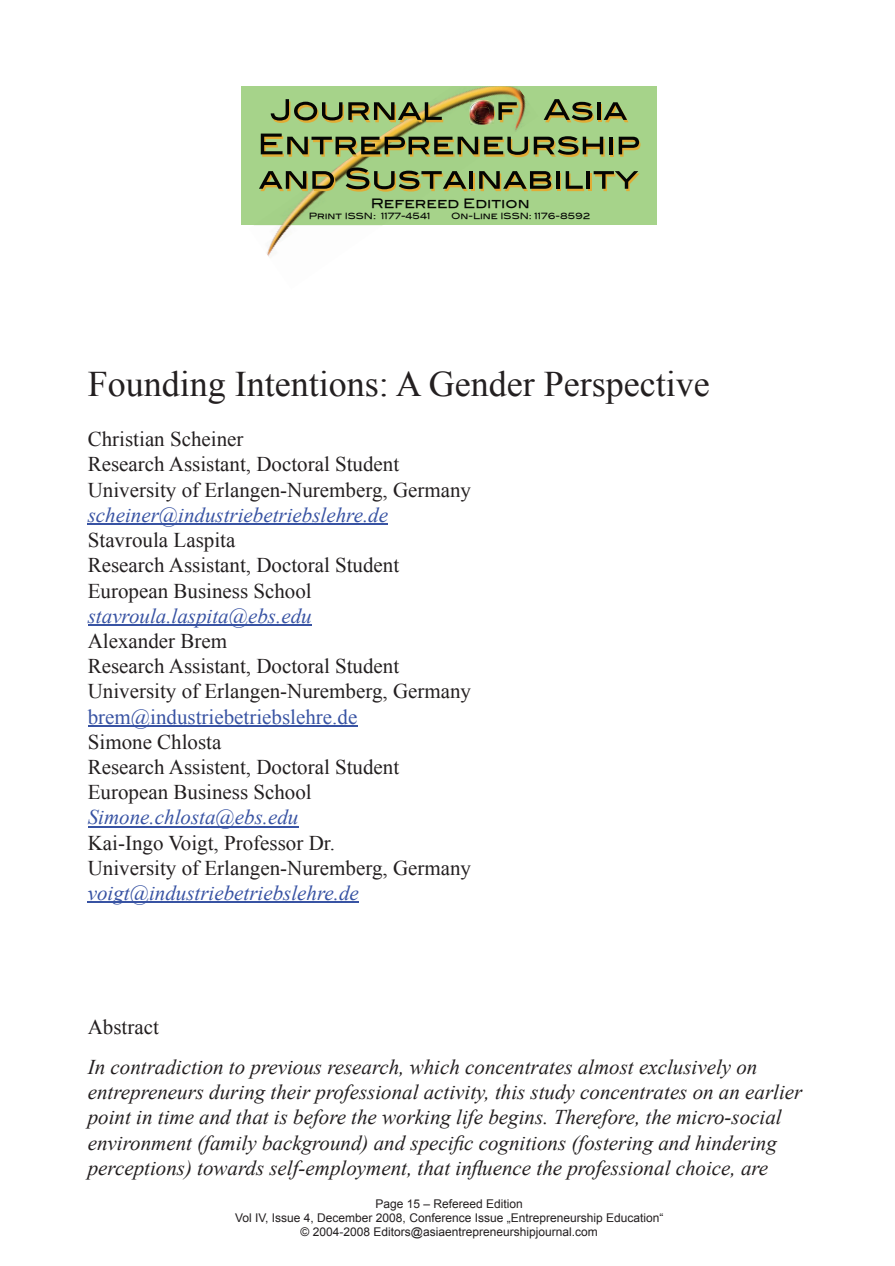
<style>
.page{position:relative;width:895px;height:1266px;background:#fff}
.page>*{position:absolute;margin:0;border:0;box-sizing:border-box;transform-origin:0 0}
.t1{font:36px "Times New Roman";color:#231f20}
.t2{font:21px/25.2px "Times New Roman";color:#231f20}
.t3{font:italic 21px/25.2px "Times New Roman";color:#231f20}
.t4{font:italic 21px "Times New Roman";color:#3853a3}
.t5{font:21px "Times New Roman";color:#3853a3}
.t6{font:12.9px "Blair Md ITCTT Medium";color:#040503}
.t7{font:12px/14px "Arial";color:#231f20;text-align:center}
.t8{font:8.55px "Blair Md ITCTT Medium";color:#040503}
</style>
<div class="page">
<hr style="left:88px;top:523px;width:300px;height:1px;background:#3853a3">
<hr style="left:88px;top:624px;width:224px;height:1px;background:#3853a3">
<hr style="left:88px;top:725px;width:269px;height:1px;background:#3853a3">
<hr style="left:88px;top:826px;width:210px;height:1px;background:#3853a3">
<hr style="left:88px;top:901px;width:271px;height:1px;background:#3853a3">
<div style="left:242px;top:86px;width:415px;height:139px;background:#a6d38a"></div>
<img style="left:254px;top:225px;width:128px;height:32px">
<img style="left:260px;top:86px;width:278px;height:139px">
<svg style="left:598px;top:105px;width:4px;height:17px"></svg>
<hr style="left:611px;top:139px;width:3px;height:18px;background:#e1ac35">
<hr style="left:471px;top:173px;width:4px;height:18px;background:#e1ac35">
<hr style="left:558px;top:173px;width:3px;height:18px;background:#e1ac35">
<hr style="left:588px;top:173px;width:3px;height:18px;background:#e1ac35">
<svg style="left:271px;top:99px;width:172px;height:24px"></svg>
<svg style="left:494px;top:102px;width:24px;height:21px"></svg>
<svg style="left:544px;top:99px;width:50px;height:24px"></svg>
<hr style="left:597px;top:102px;width:3px;height:18px;background:#040503">
<svg style="left:604px;top:102px;width:25px;height:20px"></svg>
<svg style="left:261px;top:134px;width:344px;height:23px"></svg>
<hr style="left:609px;top:137px;width:4px;height:17px;background:#040503">
<svg style="left:619px;top:137px;width:22px;height:20px"></svg>
<svg style="left:259px;top:171px;width:76px;height:20px"></svg>
<svg style="left:346px;top:167px;width:122px;height:25px"></svg>
<hr style="left:470px;top:171px;width:3px;height:18px;background:#040503">
<svg style="left:479px;top:171px;width:74px;height:20px"></svg>
<hr style="left:556px;top:171px;width:4px;height:18px;background:#040503">
<svg style="left:566px;top:171px;width:18px;height:20px"></svg>
<hr style="left:586px;top:171px;width:4px;height:18px;background:#040503">
<svg style="left:594px;top:171px;width:46px;height:20px"></svg>
<img style="left:470px;top:100px;width:24px;height:25px">
<img style="left:472px;top:105px;width:22px;height:18px">
<img style="left:470px;top:102px;width:23px;height:18px">
<p class="t6" style="left:371px;top:195px;width:160px">Refereed Edition</p>
<p class="t8" style="left:309px;top:211px;width:123px">Print ISSN: 1177-4541</p>
<p class="t8" style="left:451px;top:211px;width:141px">On-Line ISSN: 1176-8592</p>
<h1 class="t1" style="left:88px;top:364px;width:623px">Founding Intentions: A Gender Perspective</h1>
<p class="t2" style="left:88px;top:426px;width:385px">Christian Scheiner<br>Research Assistant, Doctoral Student<br>University of Erlangen-Nuremberg, Germany</p>
<p class="t4" style="left:88px;top:503px;width:302px">scheiner@industriebetriebslehre.de</p>
<p class="t2" style="left:88px;top:527px;width:313px">Stavroula Laspita<br>Research Assistant, Doctoral Student<br>European Business School</p>
<p class="t4" style="left:88px;top:604px;width:225px">stavroula.laspita@ebs.edu</p>
<p class="t2" style="left:88px;top:628px;width:385px">Alexander Brem<br>Research Assistant, Doctoral Student<br>University of Erlangen-Nuremberg, Germany</p>
<p class="t5" style="left:88px;top:705px;width:271px">brem@industriebetriebslehre.de</p>
<p class="t2" style="left:88px;top:729px;width:313px">Simone Chlosta<br>Research Assistent, Doctoral Student<br>European Business School</p>
<p class="t4" style="left:88px;top:805px;width:212px">Simone.chlosta@ebs.edu</p>
<p class="t2" style="left:88px;top:830px;width:385px">Kai-Ingo Voigt, Professor Dr.<br>University of Erlangen-Nuremberg, Germany</p>
<p class="t4" style="left:88px;top:881px;width:273px">voigt@industriebetriebslehre.de</p>
<p class="t2" style="left:88px;top:1013px;width:73px">Abstract</p>
<p class="t3" style="left:88px;top:1054px;width:716px">In contradiction to previous research, which concentrates almost exclusively on entrepreneurs during their professional activity, this study concentrates on an earlier point in time and that is before the working life begins. Therefore, the micro-social environment (family background) and specific cognitions (fostering and hindering perceptions) towards self-employment, that influence the professional choice, are</p>
<p class="t7" style="left:235px;top:1197px;width:430px">Page 15 – Refereed Edition<br>Vol IV, Issue 4, December 2008, Conference Issue „Entrepreneurship Education“ © 2004-2008 Editors@asiaentrepreneurshipjournal.com</p>
</div>
